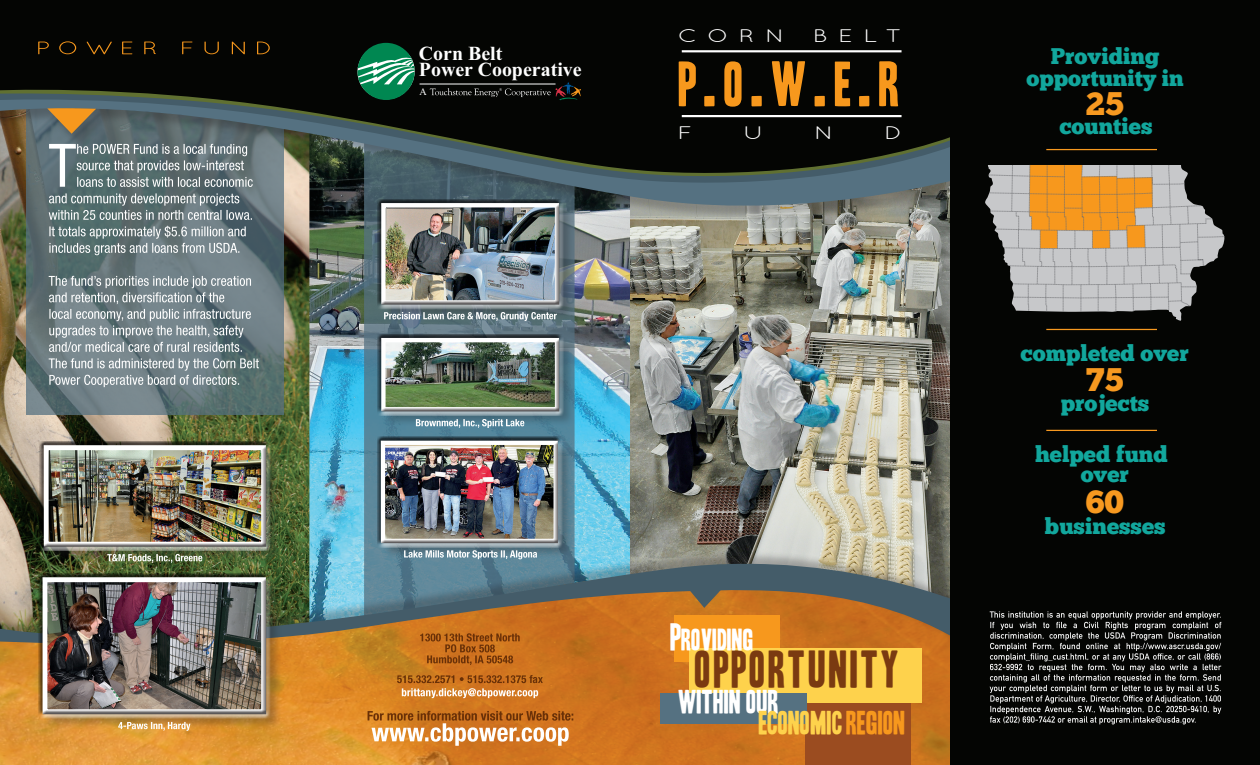
<style>
.page{position:relative;width:1260px;height:765px;background:#fff}
.page>*{position:absolute;margin:0;border:0;box-sizing:border-box;transform-origin:0 0}
.t1{font:54.88px "Headline One HPLHS";color:#f7981d}
.t2{font:45px "Headline One HPLHS";letter-spacing:.06em;color:#7a3a11}
.t3{font:32.5px "Chunk Five";color:#f79920}
.t4{font:28.5px "Headline One HPLHS";color:#fed24c}
.t5{font:28.5px "Headline One HPLHS";color:#fff}
.t6{font:26.38px "Headline One HPLHS";color:#fff}
.t7{font:22.5px "Chunk Five";color:#12a79d}
.t8{font:700 19.88px/16.5px "Times New Roman";color:#fff}
.t9{font:18.12px "Quicksand";letter-spacing:.41em;color:#fff;scale:1.39 1}
.t10{font:10.12px "Times New Roman";color:#fff}
.s1{font-size:65.88px}
.s2{font-size:33px}
.s3{color:#f7981d}
</style>
<div class="page">
<img style="left:0;top:235px;width:309px;height:299px">
<img style="left:309px;top:235px;width:321px;height:299px">
<svg style="left:364px;top:235px;width:211px;height:299px;background:#597e8e"></svg>
<svg style="left:27px;top:235px;width:257px;height:179px;background:#63767a"></svg>
<svg style="left:49px;top:358px;width:210px;height:29px;background:#89979b"></svg>
<svg style="left:49px;top:276px;width:202px;height:76px;background:#88959a"></svg>
<svg style="left:49px;top:235px;width:197px;height:20px;background:#7f8e91"></svg>
<img style="left:630px;top:235px;width:321px;height:299px">
<svg style="left:0;top:0;width:951px;height:235px;background:#121411"></svg>
<img style="left:0;top:664px;width:951px;height:101px">
<hr style="left:682px;top:50px;width:220px;height:2px;background:#fff">
<div style="left:0;top:83px;width:951px;height:7px;background:#040503"></div>
<svg style="left:0;top:90px;width:951px;height:134px;background:#424d4c"></svg>
<svg style="left:368px;top:711px;width:205px;height:35px"></svg>
<hr style="left:420px;top:84px;width:136px;height:1px;background:#fff">
<svg style="left:357px;top:43px;width:58px;height:57px;background:#2a7d5c"></svg>
<svg style="left:430px;top:82px;width:151px;height:18px;background:#242320"></svg>
<div style="left:805px;top:674px;width:105px;height:91px;background:#9b4c20"></div>
<div style="left:689px;top:648px;width:233px;height:54px;background:#fed24c"></div>
<div style="left:660px;top:693px;width:147px;height:30px;background:#557181"></div>
<svg style="left:386px;top:664px;width:174px;height:34px;background:#cb7d30"></svg>
<img style="left:0;top:546px;width:951px;height:118px">
<svg style="left:689px;top:590px;width:32px;height:18px"></svg>
<div style="left:951px;top:0;width:309px;height:765px;background:#040503"></div>
<hr style="left:1046px;top:329px;width:111px;height:1px;background:#f79920">
<hr style="left:1046px;top:149px;width:111px;height:1px;background:#f79920">
<svg style="left:990px;top:611px;width:231px;height:113px"></svg>
<div style="left:44px;top:579px;width:238px;height:151px;background:#231f20;opacity:.3"></div>
<div style="left:39px;top:574px;width:232px;height:145px;background:#231f20;opacity:.75"></div>
<svg style="left:38px;top:41px;width:232px;height:13px;background:#211606"></svg>
<div style="left:49px;top:112px;width:60px;height:38px;background:#231f20;opacity:.3"></div>
<svg style="left:47px;top:108px;width:49px;height:26px"></svg>
<svg style="left:985px;top:165px;width:240px;height:156px"></svg>
<div style="left:46px;top:447px;width:236px;height:115px;background:#231f20;opacity:.3"></div>
<div style="left:40px;top:442px;width:231px;height:109px;background:#231f20;opacity:.75"></div>
<div style="left:383px;top:205px;width:192px;height:115px;background:#231f20;opacity:.3"></div>
<div style="left:377px;top:198px;width:186px;height:109px;background:#fff;opacity:.75"></div>
<div style="left:378px;top:200px;width:186px;height:109px;background:#231f20;opacity:.75"></div>
<div style="left:383px;top:340px;width:192px;height:87px;background:#231f20;opacity:.3"></div>
<div style="left:376px;top:333px;width:187px;height:81px;background:#fff;opacity:.75"></div>
<div style="left:377px;top:335px;width:187px;height:81px;background:#231f20;opacity:.75"></div>
<div style="left:383px;top:442px;width:190px;height:117px;background:#231f20;opacity:.3"></div>
<div style="left:376px;top:436px;width:186px;height:110px;background:#2e4955"></div>
<div style="left:377px;top:438px;width:186px;height:110px;background:#231f20;opacity:.75"></div>
<svg style="left:384px;top:312px;width:173px;height:9px;background:#8c9ba0"></svg>
<svg style="left:416px;top:419px;width:108px;height:9px"></svg>
<svg style="left:404px;top:550px;width:133px;height:9px"></svg>
<svg style="left:107px;top:554px;width:95px;height:9px"></svg>
<svg style="left:118px;top:722px;width:72px;height:9px"></svg>
<hr style="left:1046px;top:430px;width:111px;height:1px;background:#f79920">
<p class="t8" style="left:419px;top:45px;width:164px">Corn Belt<br>Power Cooperative</p>
<p class="t10" style="left:419px;top:85px;width:9px">A</p>
<p class="t9" style="left:678px;top:25px;width:78px">CORN</p>
<p class="t9" style="left:813px;top:25px;width:66px">BELT</p>
<p class="t1" style="left:679px;top:58px;width:223px">P<span class="s1">.</span>O<span class="s1">.</span>W<span class="s1">.</span>E<span class="s1">.</span>R</p>
<p class="t9" style="left:677px;top:122px;width:12px">F</p>
<p class="t9" style="left:743px;top:122px;width:16px">U</p>
<p class="t9" style="left:814px;top:122px;width:16px">N</p>
<p class="t9" style="left:884px;top:122px;width:15px">D</p>
<p class="t6" style="left:670px;top:627px;width:85px"><span class="s2">P</span>ROVIDING</p>
<p class="t2" style="left:695px;top:648px;width:205px">OPPORTUNITY</p>
<p class="t5" style="left:678px;top:688px;width:102px">WITHIN OUR</p>
<p class="t4" style="left:759px;top:709px;width:148px">ECONOMIC<span class="s3">REGION</span></p>
<p class="t7" style="left:1051px;top:46px;width:110px">Providing</p>
<p class="t7" style="left:1027px;top:68px;width:159px">opportunity in</p>
<p class="t3" style="left:1086px;top:88px;width:39px">25</p>
<p class="t7" style="left:1060px;top:115px;width:94px">counties</p>
<p class="t7" style="left:1021px;top:343px;width:169px">completed over</p>
<p class="t3" style="left:1086px;top:365px;width:39px">75</p>
<p class="t7" style="left:1061px;top:393px;width:90px">projects</p>
<p class="t7" style="left:1035px;top:444px;width:134px">helped fund</p>
<p class="t3" style="left:1086px;top:486px;width:40px">60</p>
<p class="t7" style="left:1045px;top:515px;width:123px">businesses</p>
<p class="t7" style="left:1081px;top:464px;width:50px">over</p>
</div>
